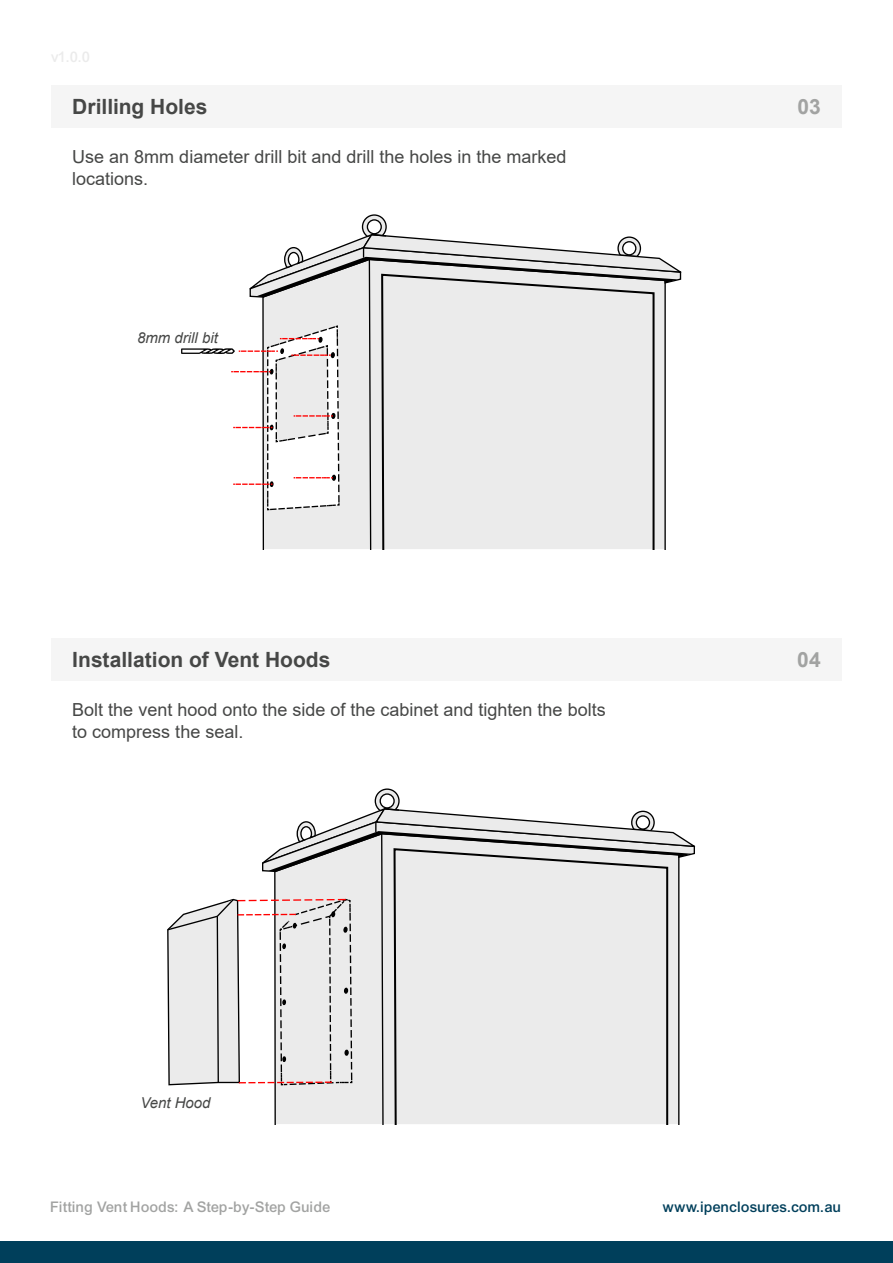
<style>
.page{position:relative;width:893px;height:1263px;background:#fff}
.page>*{position:absolute;margin:0;border:0;box-sizing:border-box;transform-origin:0 0}
.t1{font:700 21px "Arial";color:#464746}
.t2{font:700 21px "Arial";color:#a2a3a2}
.t3{font:18px/21.6px "Arial";color:#464746}
.t4{font:15.75px "Arial Mdm";color:#a2a3a2}
.t5{font:15.75px "Arial Mdm";letter-spacing:.005em;color:#003f5b}
.t6{font:italic 15px "Arial";color:#464746}
</style>
<div class="page">
<div style="left:51px;top:85px;width:791px;height:43px;background:#f5f5f5"></div>
<div style="left:51px;top:638px;width:791px;height:42px;background:#f5f5f5"></div>
<svg style="left:181px;top:214px;width:501px;height:335px"></svg>
<svg style="left:167px;top:788px;width:529px;height:336px"></svg>
<div style="left:0;top:1242px;width:893px;height:21px;background:#003f5b"></div>
<p class="t1" style="left:72px;top:92px;width:137px">Drilling Holes</p>
<p class="t2" style="left:797px;top:92px;width:25px">03</p>
<p class="t3" style="left:72px;top:146px;width:496px">Use an 8mm diameter drill bit and drill the holes in the marked locations.</p>
<p class="t6" style="left:137px;top:328px;width:82px">8mm drill bit</p>
<p class="t1" style="left:72px;top:645px;width:260px">Installation of Vent Hoods</p>
<p class="t2" style="left:797px;top:645px;width:25px">04</p>
<p class="t3" style="left:72px;top:699px;width:535px">Bolt the vent hood onto the side of the cabinet and tighten the bolts to compress the seal.</p>
<p class="t6" style="left:140px;top:1093px;width:72px">Vent Hood</p>
<p class="t4" style="left:51px;top:1198px;width:281px">Fitting Vent Hoods: A Step-by-Step Guide</p>
<p class="t5" style="left:663px;top:1198px;width:180px">www.ipenclosures.com.au</p>
</div>
